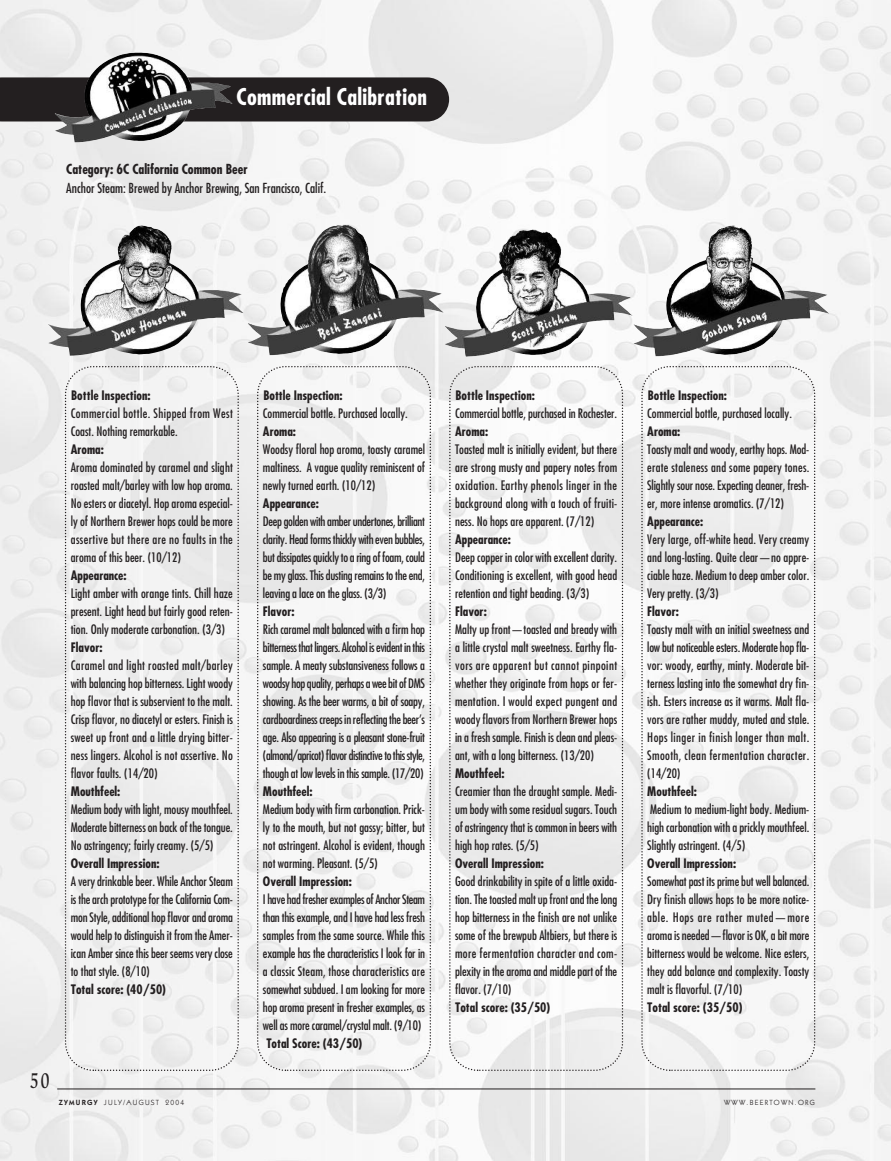
<style>
.page{position:relative;width:891px;height:1161px;background:#fff}
.page>*{position:absolute;margin:0;border:0;box-sizing:border-box;transform-origin:0 0}
.t1{font:700 condensed 22.5px "Futura";letter-spacing:.015em;color:#fff}
.t2{font:500 22.5px "Hiroshige";color:#231f20;scale:.65 1}
.t3{font:condensed 13.5px "Futura";color:#231f20}
.t4{font:700 condensed 13.5px "Futura";color:#231f20}
.t5{font:condensed 12.75px/18px "Futura";color:#231f20;text-align:justify}
.t6{font:700 condensed 12.75px "Futura";color:#231f20}
.t7{font:condensed 12.75px/18px "Futura";letter-spacing:.03em;color:#231f20}
.t8{font:7.5px "Itc Kabel";letter-spacing:.17em;color:#231f20}
.s1{font-weight:600}
</style>
<div class="page">
<img style="left:0;top:0;width:891px;height:1161px">
<svg style="left:64px;top:365px;width:176px;height:707px"></svg>
<svg style="left:256px;top:365px;width:176px;height:707px"></svg>
<svg style="left:448px;top:365px;width:176px;height:707px"></svg>
<svg style="left:641px;top:365px;width:175px;height:707px"></svg>
<img style="left:48px;top:225px;width:196px;height:131px">
<img style="left:248px;top:224px;width:196px;height:131px">
<img style="left:444px;top:230px;width:189px;height:127px">
<img style="left:633px;top:225px;width:196px;height:131px">
<hr style="left:57px;top:1089px;width:758px;height:1px;background:#231f20">
<div style="left:0;top:77px;width:449px;height:45px;background:#231f20"></div>
<img style="left:55px;top:52px;width:177px;height:90px">
<h1 class="t1" style="left:237px;top:86px;width:192px">Commercial Calibration</h1>
<p class="t4" style="left:66px;top:163px;width:183px">Category: 6C California Common Beer</p>
<p class="t3" style="left:66px;top:182px;width:262px">Anchor Steam: Brewed by Anchor Brewing, San Francisco, Calif.</p>
<h1 class="t2" style="left:30px;top:1071px;width:32px">50</h1>
<p class="t6" style="left:71px;top:390px;width:81px">Bottle Inspection:</p>
<p class="t7" style="left:71px;top:406px;width:164px">Commercial bottle. Shipped from West<br>Coast. Nothing remarkable.</p>
<p class="t6" style="left:71px;top:444px;width:35px">Aroma:</p>
<p class="t5" style="left:71px;top:460px;width:164px">Aroma dominated by caramel and slight roasted malt/barley with low hop aroma.<br>No esters or diacetyl. Hop aroma especial&shy;ly of Northern Brewer hops could be more assertive but there are no faults in the aroma of this beer. (10/12)</p>
<p class="t6" style="left:71px;top:570px;width:57px">Appearance:</p>
<p class="t5" style="left:71px;top:586px;width:164px">Light amber with orange tints. Chill haze present. Light head but fairly good reten&shy;tion. Only moderate carbonation. (3/3)</p>
<p class="t6" style="left:71px;top:642px;width:33px">Flavor:</p>
<p class="t5" style="left:71px;top:658px;width:164px">Caramel and light roasted malt/barley with balancing hop bitterness. Light woody hop flavor that is subservient to the malt.<br>Crisp flavor, no diacetyl or esters. Finish is sweet up front and a little drying bitter&shy;ness lingers. Alcohol is not assertive. No flavor faults. (14/20)</p>
<p class="t6" style="left:71px;top:786px;width:51px">Mouthfeel:</p>
<p class="t5" style="left:71px;top:802px;width:164px">Medium body with light, mousy mouthfeel.<br>Moderate bitterness on back of the tongue.<br>No astringency; fairly creamy. (5/5)</p>
<p class="t6" style="left:71px;top:858px;width:90px">Overall Impression:</p>
<p class="t5" style="left:71px;top:874px;width:164px">A very drinkable beer. While Anchor Steam is the arch prototype for the California Com&shy;mon Style, additional hop flavor and aroma would help to distinguish it from the Amer&shy;ican Amber since this beer seems very close to that style. (8/10)</p>
<p class="t6" style="left:71px;top:984px;width:97px">Total score: (40/50)</p>
<p class="t6" style="left:263px;top:390px;width:81px">Bottle Inspection:</p>
<p class="t5" style="left:263px;top:406px;width:146px">Commercial bottle. Purchased locally.</p>
<p class="t6" style="left:263px;top:426px;width:35px">Aroma:</p>
<p class="t5" style="left:263px;top:442px;width:164px">Woodsy floral hop aroma, toasty caramel maltiness. A vague quality reminiscent of newly turned earth. (10/12)</p>
<p class="t6" style="left:263px;top:498px;width:57px">Appearance:</p>
<p class="t5" style="left:263px;top:514px;width:164px">Deepgolden withamberundertones,brilliant clarity. Headformsthickly withevenbubbles, butdissipatesquicklytoaringof foam,could bemyglass.Thisdustingremainstotheend, leaving a lace on the glass. (3/3)</p>
<p class="t6" style="left:263px;top:606px;width:33px">Flavor:</p>
<p class="t5" style="left:263px;top:622px;width:164px">Rich caramel malt balanced with a firm hop bitternessthat lingers. Alcohol isevident inthis sample. A meaty substansiveness follows a woodsyhopquality,perhapsaweebitof DMS showing. As the beer warms, a bit of soapy, cardboardinesscreepsinreflectingthebeer’s age. Also appearing is a pleasant stone-fruit (almond/apricot) flavordistinctivetothisstyle, though at low levels in this sample. (17/20)</p>
<p class="t6" style="left:263px;top:786px;width:51px">Mouthfeel:</p>
<p class="t5" style="left:263px;top:802px;width:164px">Medium body with firm carbonation. Prick&shy;ly to the mouth, but not gassy; bitter, but not astringent. Alcohol is evident, though not warming. Pleasant. (5/5)</p>
<p class="t6" style="left:263px;top:876px;width:90px">Overall Impression:</p>
<p class="t5" style="left:263px;top:892px;width:164px">Ihavehadfresherexamplesof AnchorSteam than this example, and I have had less fresh samples from the same source. While this example has the characteristics I look for in a classic Steam, those characteristics are somewhat subdued. I am looking for more hop aroma present in fresher examples, as well as more caramel/crystal malt. (9/10)</p>
<p class="t6" style="left:266px;top:1038px;width:98px">Total Score: (43/50)</p>
<p class="t6" style="left:456px;top:390px;width:81px">Bottle Inspection:</p>
<p class="t5" style="left:455px;top:406px;width:164px">Commercial bottle, purchased in Rochester.</p>
<p class="t6" style="left:455px;top:426px;width:35px">Aroma:</p>
<p class="t5" style="left:455px;top:442px;width:164px">Toasted malt is initially evident, but there are strong musty and papery notes from oxidation. Earthy phenols linger in the background along with a touch of fruiti&shy;ness. No hops are apparent. (7/12)</p>
<p class="t6" style="left:455px;top:534px;width:57px">Appearance:</p>
<p class="t5" style="left:455px;top:550px;width:164px">Deep copper in color with excellent clarity.<br>Conditioning is excellent, with good head retention and tight beading. (3/3)</p>
<p class="t6" style="left:455px;top:606px;width:33px">Flavor:</p>
<p class="t5" style="left:455px;top:622px;width:164px">Malty up front—toasted and bready with a little crystal malt sweetness. Earthy fla&shy;vors are apparent but cannot pinpoint whether they originate from hops or fer&shy;mentation. I would expect pungent and woody flavors from Northern Brewer hops in a fresh sample. Finish is clean and pleas&shy;ant, with a long bitterness. (13/20)</p>
<p class="t6" style="left:455px;top:768px;width:51px">Mouthfeel:</p>
<p class="t5" style="left:455px;top:784px;width:164px">Creamier than the draught sample. Medi&shy;um body with some residual sugars. Touch of astringency that is common in beers with high hop rates. (5/5)</p>
<p class="t6" style="left:455px;top:858px;width:90px">Overall Impression:</p>
<p class="t5" style="left:455px;top:874px;width:164px">Good drinkability in spite of a little oxida&shy;tion. The toasted malt up front and the long hop bitterness in the finish are not unlike some of the brewpub Altbiers, but there is more fermentation character and com&shy;plexity in the aroma and middle part of the flavor. (7/10)</p>
<p class="t6" style="left:455px;top:1002px;width:97px">Total score: (35/50)</p>
<p class="t6" style="left:648px;top:390px;width:81px">Bottle Inspection:</p>
<p class="t5" style="left:647px;top:406px;width:146px">Commercial bottle, purchased locally.</p>
<p class="t6" style="left:647px;top:426px;width:35px">Aroma:</p>
<p class="t5" style="left:647px;top:442px;width:164px">Toasty malt and woody, earthy hops. Mod&shy;erate staleness and some papery tones.<br>Slightly sour nose. Expecting cleaner, fresh&shy;er, more intense aromatics. (7/12)</p>
<p class="t6" style="left:647px;top:516px;width:57px">Appearance:</p>
<p class="t5" style="left:647px;top:532px;width:164px">Very large, off-white head. Very creamy and long-lasting. Quite clear—no appre&shy;ciable haze. Medium to deep amber color.<br>Very pretty. (3/3)</p>
<p class="t6" style="left:647px;top:606px;width:33px">Flavor:</p>
<p class="t5" style="left:647px;top:622px;width:164px">Toasty malt with an initial sweetness and low but noticeable esters. Moderate hop fla&shy;vor: woody, earthy, minty. Moderate bit&shy;terness lasting into the somewhat dry fin&shy;ish. Esters increase as it warms. Malt fla&shy;vors are rather muddy, muted and stale.<br>Hops linger in finish longer than malt.<br>Smooth, clean fermentation character. (14/20)</p>
<p class="t6" style="left:647px;top:786px;width:51px">Mouthfeel:</p>
<p class="t5" style="left:647px;top:802px;width:164px">Medium to medium-light body. Medium&shy;high carbonation with a prickly mouthfeel.<br>Slightly astringent. (4/5)</p>
<p class="t6" style="left:647px;top:858px;width:90px">Overall Impression:</p>
<p class="t5" style="left:647px;top:874px;width:164px">Somewhat past its prime but well balanced.<br>Dry finish allows hops to be more notice&shy;able. Hops are rather muted—more aroma is needed—flavor is OK, a bit more bitterness would be welcome. Nice esters, they add balance and complexity. Toasty malt is flavorful. (7/10)</p>
<p class="t6" style="left:647px;top:1002px;width:97px">Total score: (35/50)</p>
<p class="t8" style="left:59px;top:1100px;width:127px"><span class="s1">ZYMURGY</span> JULY/AUGUST 2004</p>
<p class="t8" style="left:724px;top:1100px;width:92px">WWW.BEERTOWN.ORG</p>
<p class="t8" style="left:60px;top:1100px;width:159px"><span class="s1">ZYMURGY</span> SEPTEMBER/OCTOBER 2002</p>
<p class="t8" style="left:725px;top:1100px;width:92px">WWW.BEERTOWN.ORG</p>
</div>
